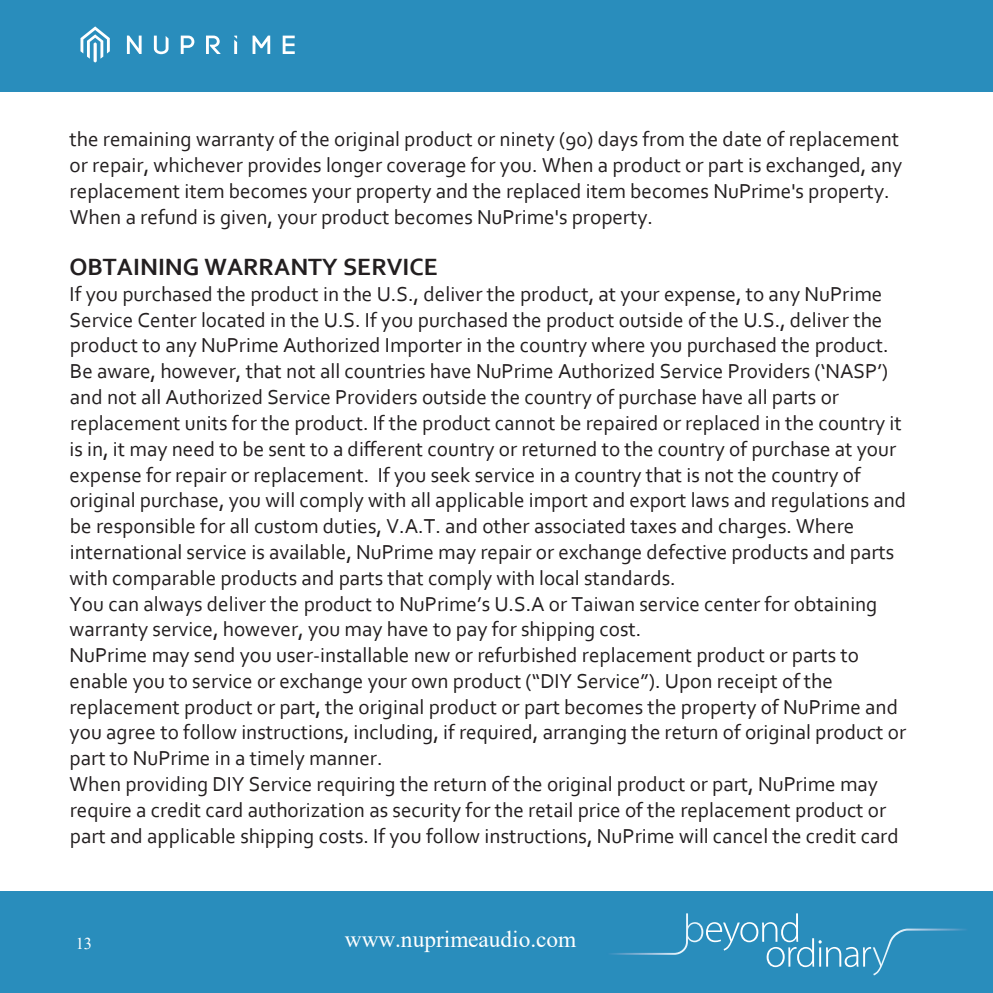
<style>
.page{position:relative;width:993px;height:993px;background:#fff}
.page>*{position:absolute;margin:0;border:0;box-sizing:border-box;transform-origin:0 0}
.t1{font:700 24.6px "Corbel";color:#231f20}
.t2{font:23.4px "Times New Roman";color:#fff}
.t3{font:21.2px/25.8px "Corbel";color:#231f20}
.t4{font:16.6px "Times New Roman";color:#fff}
</style>
<div class="page">
<div style="left:0;top:890px;width:992px;height:102px;background:#298dbc"></div>
<svg style="left:610px;top:913px;width:356px;height:62px"></svg>
<div style="left:0;top:0;width:992px;height:92px;background:#298dbc"></div>
<svg style="left:80px;top:26px;width:30px;height:37px"></svg>
<svg style="left:127px;top:36px;width:14px;height:18px"></svg>
<svg style="left:181px;top:36px;width:13px;height:18px"></svg>
<svg style="left:206px;top:36px;width:15px;height:18px"></svg>
<svg style="left:252px;top:36px;width:18px;height:18px"></svg>
<svg style="left:282px;top:36px;width:12px;height:18px"></svg>
<svg style="left:154px;top:36px;width:14px;height:18px"></svg>
<svg style="left:234px;top:36px;width:3px;height:18px"></svg>
<p class="t3" style="left:69px;top:126px;width:834px">the remaining warranty of the original product or ninety (90) days from the date of replacement or repair, whichever provides longer coverage for you. When a product or part is exchanged, any replacement item becomes your property and the replaced item becomes NuPrime's property.<br>When a refund is given, your product becomes NuPrime's property.</p>
<p class="t1" style="left:69px;top:251px;width:369px">OBTAINING WARRANTY SERVICE</p>
<p class="t3" style="left:69px;top:280px;width:838px">If you purchased the product in the U.S., deliver the product, at your expense, to any NuPrime Service Center located in the U.S. If you purchased the product outside of the U.S., deliver the product to any NuPrime Authorized Importer in the country where you purchased the product.<br>Be aware, however, that not all countries have NuPrime Authorized Service Providers (‘NASP’) and not all Authorized Service Providers outside the country of purchase have all parts or replacement units for the product. If the product cannot be repaired or replaced in the country it is in, it may need to be sent to a different country or returned to the country of purchase at your expense for repair or replacement. If you seek service in a country that is not the country of original purchase, you will comply with all applicable import and export laws and regulations and be responsible for all custom duties, V.A.T. and other associated taxes and charges. Where international service is available, NuPrime may repair or exchange defective products and parts with comparable products and parts that comply with local standards.<br>You can always deliver the product to NuPrime’s U.S.A or Taiwan service center for obtaining warranty service, however, you may have to pay for shipping cost.<br>NuPrime may send you user-installable new or refurbished replacement product or parts to enable you to service or exchange your own product (“DIY Service”). Upon receipt of the replacement product or part, the original product or part becomes the property of NuPrime and you agree to follow instructions, including, if required, arranging the return of original product or part to NuPrime in a timely manner.<br>When providing DIY Service requiring the return of the original product or part, NuPrime may require a credit card authorization as security for the retail price of the replacement product or part and applicable shipping costs. If you follow instructions, NuPrime will cancel the credit card</p>
<p class="t4" style="left:76px;top:931px;width:18px">13</p>
<p class="t2" style="left:345px;top:922px;width:233px">www.nuprimeaudio.com</p>
</div>
